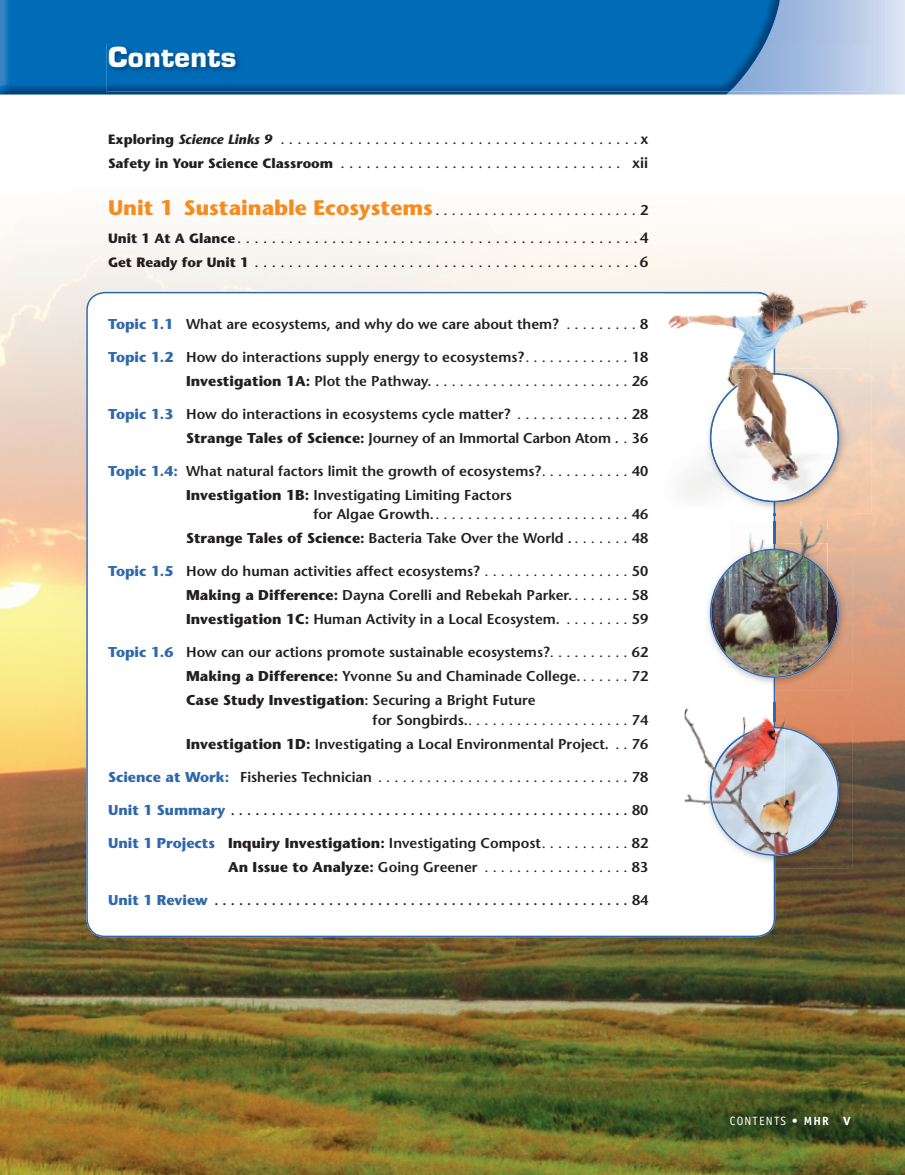
<style>
.page{position:relative;width:905px;height:1175px;background:#fff}
.page>*{position:absolute;margin:0;border:0;box-sizing:border-box;transform-origin:0 0}
.t1{font:700 27px "Eurostile";letter-spacing:.01em;color:#fff}
.t2{font:700 21px "Stone Sans";color:#f68b1f}
.t3{font:15px/24px "Stone Sans";color:#231f20}
.t4{font:600 14.25px/24px "Stone Sans";color:#231f20;text-align:right}
.t5{font:700 14.25px/24px "Stone Sans";color:#231f20;text-align:right}
.t6{font:14.25px "Stone Sans";color:#231f20}
.t7{font:12px "Officina Sans";letter-spacing:.1em;color:#fff}
.s1{font-weight:700;font-size:13.5px}
.s2{font-weight:700;font-style:italic;font-size:13.5px}
.s3{font-weight:600}
.s4{font-weight:400;font-size:14.25px;color:#231f20}
.s5{font-weight:600;font-size:14.25px;color:#231f20}
.s6{font-weight:700;color:#3068ab}
.s7{font-weight:400}
.s8{font-weight:700}
.s9{color:#3068ab}
.s10{font-weight:700;font-size:16.5px}
</style>
<div class="page">
<svg style="left:782px;top:0;width:122px;height:94px;background:#bccde8"></svg>
<img style="left:0;top:0;width:782px;height:94px">
<img style="left:0;top:313px;width:102px;height:861px">
<img style="left:828px;top:313px;width:76px;height:861px">
<img style="left:775px;top:515px;width:53px;height:6px">
<img style="left:775px;top:521px;width:53px;height:23px">
<img style="left:775px;top:691px;width:53px;height:31px">
<img style="left:724px;top:869px;width:104px;height:305px">
<img style="left:102px;top:937px;width:622px;height:237px">
<svg style="left:86px;top:292px;width:689px;height:645px"></svg>
<img style="left:764px;top:44px;width:104px;height:47px">
<img style="left:107px;top:44px;width:657px;height:47px">
<img style="left:775px;top:513px;width:77px;height:2px">
<img style="left:705px;top:513px;width:68px;height:2px">
<img style="left:767px;top:287px;width:104px;height:90px">
<img style="left:852px;top:377px;width:19px;height:136px">
<img style="left:663px;top:330px;width:110px;height:51px">
<img style="left:663px;top:381px;width:42px;height:132px">
<img style="left:663px;top:292px;width:112px;height:38px">
<img style="left:773px;top:330px;width:2px;height:183px">
<img style="left:775px;top:368px;width:77px;height:48px">
<img style="left:813px;top:416px;width:39px;height:97px">
<img style="left:775px;top:502px;width:38px;height:11px">
<img style="left:705px;top:368px;width:68px;height:48px">
<img style="left:705px;top:416px;width:34px;height:97px">
<img style="left:739px;top:502px;width:34px;height:11px">
<img style="left:753px;top:416px;width:42px;height:43px">
<img style="left:710px;top:373px;width:85px;height:43px">
<img style="left:795px;top:373px;width:43px;height:86px">
<img style="left:710px;top:416px;width:43px;height:86px">
<img style="left:752px;top:459px;width:86px;height:43px">
<img style="left:838px;top:544px;width:14px;height:147px">
<img style="left:705px;top:544px;width:5px;height:147px">
<img style="left:729px;top:521px;width:46px;height:23px">
<img style="left:710px;top:544px;width:128px;height:147px">
<img style="left:729px;top:549px;width:98px;height:30px">
<img style="left:838px;top:722px;width:14px;height:147px">
<img style="left:705px;top:805px;width:5px;height:64px">
<img style="left:773px;top:702px;width:11px;height:20px">
<img style="left:684px;top:702px;width:89px;height:103px">
<img style="left:710px;top:722px;width:128px;height:147px">
<img style="left:710px;top:726px;width:74px;height:79px">
<p class="t1" style="left:108px;top:47px;width:130px">Contents</p>
<p class="t3" style="left:108px;top:128px;width:541px"><span class="s1">Exploring</span> <span class="s2">Science Links 9</span> . . . . . . . . . . . . . . . . . . . . . . . . . . . . . . . . . . . . . . . . . . <span class="s3">x<br></span><span class="s1">Safety in Your Science Classroom</span> . . . . . . . . . . . . . . . . . . . . . . . . . . . . . . . . . <span class="s3">xii</span></p>
<p class="t2" style="left:108px;top:199px;width:542px">Unit 1 Sustainable Ecosystems <span class="s4">. . . . . . . . . . . . . . . . . . . . . . . . .</span> <span class="s5">2</span></p>
<p class="t3" style="left:108px;top:227px;width:541px"><span class="s1">Unit 1 At A Glance</span> . . . . . . . . . . . . . . . . . . . . . . . . . . . . . . . . . . . . . . . . . . . . . . .<span class="s3">4<br></span><span class="s1">Get Ready for Unit 1</span> . . . . . . . . . . . . . . . . . . . . . . . . . . . . . . . . . . . . . . . . . . . . .<span class="s3">6</span></p>
<p class="t4" style="left:108px;top:313px;width:542px"><span class="s6">Topic 1.1</span> What are ecosystems, and why do we care about them? <span class="s7">. . . . . . . . .</span> 8</p>
<p class="t4" style="left:108px;top:346px;width:542px"><span class="s6">Topic 1.2</span> How do interactions supply energy to ecosystems? <span class="s7">. . . . . . . . . . . . .</span> 18<br><span class="s8">Investigation 1A:</span> Plot the Pathway. <span class="s7">. . . . . . . . . . . . . . . . . . . . . . . .</span> 26</p>
<p class="t4" style="left:108px;top:403px;width:542px"><span class="s6">Topic 1.3</span> How do interactions in ecosystems cycle matter? <span class="s7">. . . . . . . . . . . . . .</span> 28<br><span class="s8">Strange Tales of Science:</span> Journey of an Immortal Carbon Atom . <span class="s7">.</span> 36</p>
<p class="t4" style="left:186px;top:460px;width:464px;text-align:left;text-indent:-78px"><span class="s6">Topic 1.4:</span> What natural factors limit the growth of ecosystems? <span class="s7">. . . . . . . . . . .</span> 40<br><span class="s8">Investigation 1B:</span> Investigating Limiting Factors</p>
<p class="t4" style="left:186px;top:503px;width:464px">for Algae Growth. <span class="s7">. . . . . . . . . . . . . . . . . . . . . . . .</span> 46<br><span class="s8">Strange Tales of Science:</span> Bacteria Take Over the World . <span class="s7">. . . . . . .</span> 48</p>
<p class="t4" style="left:186px;top:560px;width:464px;text-align:justify;text-indent:-78px"><span class="s6">Topic 1.5</span> How do human activities affect ecosystems? <span class="s7">. . . . . . . . . . . . . . . . . .</span> 50<br><span class="s8">Making a Difference:</span> Dayna Corelli and Rebekah Parker. <span class="s7">. . . . . . .</span> 58<br><span class="s8">Investigation 1C:</span> Human Activity in a Local Ecosystem. <span class="s7">. . . . . . . .</span> 59</p>
<p class="t4" style="left:186px;top:641px;width:464px;text-align:justify;text-indent:-78px"><span class="s6">Topic 1.6</span> How can our actions promote sustainable ecosystems?<span class="s7">. . . . . . . . . .</span> 62<br><span class="s8">Making a Difference:</span> Yvonne Su and Chaminade College. <span class="s7">. . . . . .</span> 72<br><span class="s8">Case Study Investigation</span>: Securing a Bright Future</p>
<p class="t4" style="left:186px;top:709px;width:463px">for Songbirds.<span class="s7">. . . . . . . . . . . . . . . . . . . .</span> 74<br><span class="s8">Investigation 1D:</span> Investigating a Local Environmental Project. <span class="s7">. .</span> 76</p>
<p class="t6" style="left:108px;top:771px;width:541px"><span class="s6">Science at Work:</span> <span class="s3">Fisheries Technician</span> . . . . . . . . . . . . . . . . . . . . . . . . . . . . . . . <span class="s3">78</span></p>
<p class="t4" style="left:108px;top:799px;width:542px"><span class="s6">Unit 1 Summary</span> . . . . . . . . . . . . . . . . . . . . . . . . . . . . . . . . . . . . . . . . . . . . . . . . . 80</p>
<p class="t5" style="left:108px;top:832px;width:542px"><span class="s9">Unit 1 Projects</span> Inquiry Investigation: <span class="s3">Investigating Compost</span> <span class="s7">. . . . . . . . . . .</span> <span class="s3">82<br></span>An Issue to Analyze: <span class="s3">Going Greener</span> <span class="s7">. . . . . . . . . . . . . . . . . .</span> <span class="s3">83</span></p>
<p class="t4" style="left:108px;top:889px;width:542px"><span class="s6">Unit 1 Review</span> . . . . . . . . . . . . . . . . . . . . . . . . . . . . . . . . . . . . . . . . . . . . . . . . . . . 84</p>
<p class="t7" style="left:730px;top:1116px;width:122px">CONTENTS <span class="s8">• MHR</span> <span class="s10">v</span></p>
</div>
